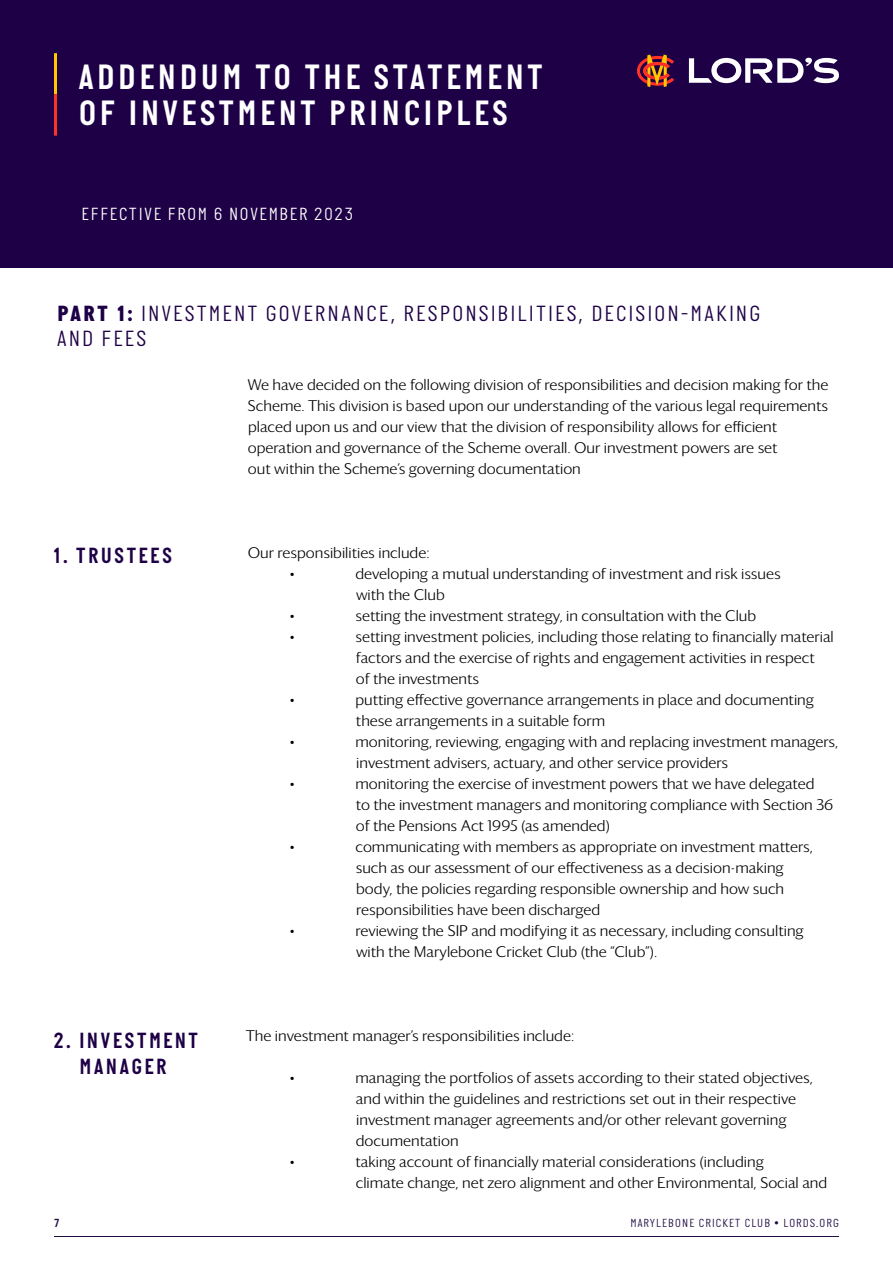
<style>
.page{position:relative;width:893px;height:1263px;background:#fff}
.page>*{position:absolute;margin:0;border:0;box-sizing:border-box;transform-origin:0 0}
.t1{font:600 36px/36px "Italian Plate No 2";letter-spacing:.1em;color:#fff}
.t2{font:300 22.5px/25.5px "Italian Plate No 2";letter-spacing:.11em;color:#1e0046}
.t3{font:600 22.5px/25.5px "Italian Plate No 2";letter-spacing:.11em;color:#1e0046;text-align:center}
.t4{font:300 18px "Italian Plate No 2";letter-spacing:.11em;color:#fff}
.t5{font:300 15px/21px "Darby Sans";color:#000}
.t6{font:300 12px "Italian Plate No 2";letter-spacing:.1em;color:#200e45}
.t7{font:600 12px "Italian Plate No 2";color:#200e45}
.s1{font-weight:800}
</style>
<div class="page">
<hr style="left:54px;top:1236px;width:785px;height:1px;background:#200e45">
<div style="left:0;top:0;width:893px;height:268px;background:#1e0046"></div>
<hr style="left:54px;top:53px;width:3px;height:41px;background:#ffc800">
<hr style="left:54px;top:94px;width:3px;height:42px;background:#ff3228">
<svg style="left:689px;top:58px;width:150px;height:25px"></svg>
<svg style="left:637px;top:55px;width:37px;height:32px"></svg>
<h1 class="t1" style="left:79px;top:59px;width:465px">ADDENDUM TO THE STATEMENT<br>OF INVESTMENT PRINCIPLES</h1>
<p class="t4" style="left:82px;top:204px;width:273px">EFFECTIVE FROM 6 NOVEMBER 2023</p>
<h2 class="t2" style="left:57px;top:300px;width:704px"><span class="s1">PART 1:</span> INVESTMENT GOVERNANCE, RESPONSIBILITIES, DECISION-MAKING<br>AND FEES</h2>
<h2 class="t3" style="left:52px;top:542px;width:122px">1. TRUSTEES</h2>
<h2 class="t3" style="left:54px;top:1027px;width:146px">2. INVESTMENT<br>MANAGER</h2>
<p class="t5" style="left:248px;top:374px;width:582px">We have decided on the following division of responsibilities and decision making for the Scheme. This division is based upon our understanding of the various legal requirements placed upon us and our view that the division of responsibility allows for efficient operation and governance of the Scheme overall. Our investment powers are set<br>out within the Scheme’s governing documentation</p>
<p class="t5" style="left:290px;top:542px;width:141px;text-indent:-42px">Our responsibilities include: •</p>
<p class="t5" style="left:355px;top:563px;width:427px">developing a mutual understanding of investment and risk issues with the Club</p>
<p class="t5" style="left:290px;top:605px;width:6px">•</p>
<p class="t5" style="left:355px;top:605px;width:402px">setting the investment strategy, in consultation with the Club</p>
<p class="t5" style="left:290px;top:626px;width:6px">•</p>
<p class="t5" style="left:355px;top:626px;width:480px">setting investment policies, including those relating to financially material factors and the exercise of rights and engagement activities in respect<br>of the investments</p>
<p class="t5" style="left:290px;top:689px;width:6px">•</p>
<p class="t5" style="left:355px;top:689px;width:460px">putting effective governance arrangements in place and documenting these arrangements in a suitable form</p>
<p class="t5" style="left:290px;top:731px;width:6px">•</p>
<p class="t5" style="left:355px;top:731px;width:484px">monitoring, reviewing, engaging with and replacing investment managers, investment advisers, actuary, and other service providers</p>
<p class="t5" style="left:290px;top:773px;width:6px">•</p>
<p class="t5" style="left:355px;top:773px;width:479px">monitoring the exercise of investment powers that we have delegated<br>to the investment managers and monitoring compliance with Section 36 of the Pensions Act 1995 (as amended)</p>
<p class="t5" style="left:290px;top:836px;width:6px">•</p>
<p class="t5" style="left:355px;top:836px;width:459px">communicating with members as appropriate on investment matters, such as our assessment of our effectiveness as a decision-making body, the policies regarding responsible ownership and how such responsibilities have been discharged</p>
<p class="t5" style="left:290px;top:920px;width:6px">•</p>
<p class="t5" style="left:355px;top:920px;width:450px">reviewing the SIP and modifying it as necessary, including consulting with the Marylebone Cricket Club (the “Club”).</p>
<p class="t5" style="left:246px;top:1025px;width:330px">The investment manager’s responsibilities include:</p>
<p class="t5" style="left:290px;top:1067px;width:6px">•</p>
<p class="t5" style="left:355px;top:1067px;width:459px">managing the portfolios of assets according to their stated objectives, and within the guidelines and restrictions set out in their respective investment manager agreements and/or other relevant governing documentation</p>
<p class="t5" style="left:290px;top:1151px;width:6px">•</p>
<p class="t5" style="left:355px;top:1151px;width:473px">taking account of financially material considerations (including<br>climate change, net zero alignment and other Environmental, Social and</p>
<p class="t7" style="left:54px;top:1216px;width:7px">7</p>
<p class="t6" style="left:630px;top:1216px;width:210px">MARYLEBONE CRICKET CLUB • LORDS.ORG</p>
</div>
